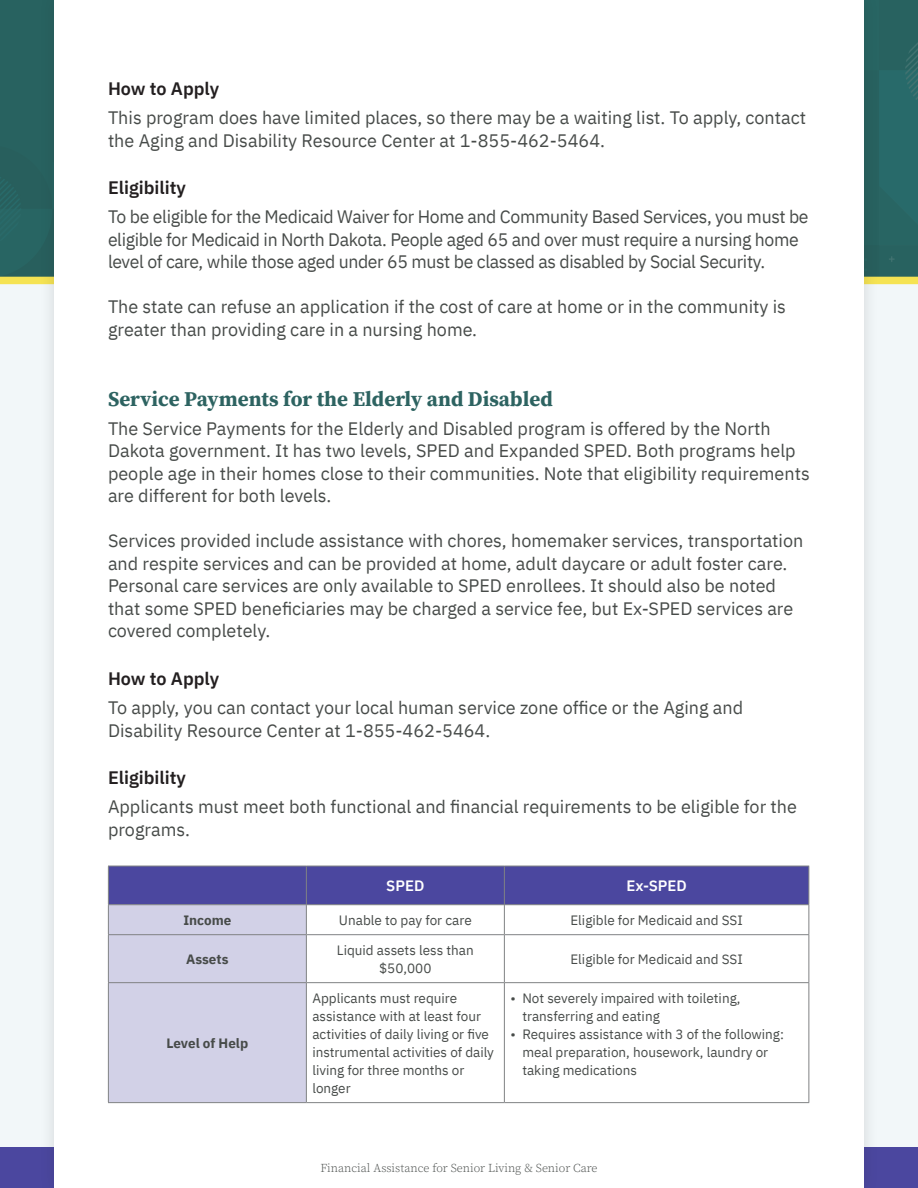
<style>
.page{position:relative;width:918px;height:1188px;background:#f2f7f9}
.page>*{position:absolute;margin:0;border:0;box-sizing:border-box;transform-origin:0 0}
.t1{font:700 21px "Source Serif Pro";color:#2d6361}
.t2{font:18px/22.5px "IBM Plex Sans";color:#474b49}
.t3{font:18px/22.5px "IBM Plex Sans";letter-spacing:-.02em;color:#474b49}
.t4{font:600 18px "IBM Plex Sans";color:#231f20}
.t5{font:600 15px "IBM Plex Sans";color:#fff}
.t6{font:13.5px/18px "IBM Plex Sans";color:#474b49}
.t7{font:700 13.5px "IBM Plex Sans";color:#474b49}
.t8{font:300 12px "Source Serif Pro";color:#474b49}
</style>
<div class="page">
<div style="left:0;top:0;width:918px;height:280px;background:#2d6361"></div>
<div style="left:0;top:277px;width:918px;height:7px;background:#f5e353"></div>
<div style="left:0;top:1148px;width:918px;height:40px;background:#4b479f"></div>
<div style="left:39px;top:0;width:841px;height:1188px;background:#231f20;opacity:.15"></div>
<div style="left:54px;top:0;width:810px;height:1188px;background:#fff"></div>
<svg style="left:108px;top:866px;width:701px;height:237px"></svg>
<hr style="left:108px;top:935px;width:1px;height:47px;background:#808284">
<hr style="left:306px;top:935px;width:1px;height:47px;background:#808284">
<hr style="left:108px;top:983px;width:1px;height:119px;background:#808284">
<hr style="left:306px;top:983px;width:1px;height:119px;background:#808284">
<hr style="left:108px;top:1102px;width:198px;height:1px;background:#808284">
<p class="t4" style="left:108px;top:75px;width:113px">How to Apply</p>
<p class="t2" style="left:108px;top:105px;width:700px">This program does have limited places, so there may be a waiting list. To apply, contact the Aging and Disability Resource Center at 1-855-462-5464.</p>
<p class="t4" style="left:108px;top:174px;width:80px">Eligibility</p>
<p class="t3" style="left:108px;top:204px;width:702px">To be eligible for the Medicaid Waiver for Home and Community Based Services, you must be eligible for Medicaid in North Dakota. People aged 65 and over must require a nursing home level of care, while those aged under 65 must be classed as disabled by Social Security.</p>
<p class="t2" style="left:108px;top:294px;width:680px">The state can refuse an application if the cost of care at home or in the community is greater than providing care in a nursing home.</p>
<p class="t1" style="left:108px;top:384px;width:446px">Service Payments for the Elderly and Disabled</p>
<p class="t2" style="left:108px;top:416px;width:703px">The Service Payments for the Elderly and Disabled program is offered by the North Dakota government. It has two levels, SPED and Expanded SPED. Both programs help people age in their homes close to their communities. Note that eligibility requirements are different for both levels.</p>
<p class="t2" style="left:108px;top:528px;width:697px">Services provided include assistance with chores, homemaker services, transportation and respite services and can be provided at home, adult daycare or adult foster care.<br>Personal care services are only available to SPED enrollees. It should also be noted that some SPED beneficiaries may be charged a service fee, but Ex-SPED services are covered completely.</p>
<p class="t4" style="left:108px;top:664px;width:113px">How to Apply</p>
<p class="t2" style="left:108px;top:695px;width:637px">To apply, you can contact your local human service zone office or the Aging and<br>Disability Resource Center at 1-855-462-5464.</p>
<p class="t4" style="left:108px;top:763px;width:80px">Eligibility</p>
<p class="t2" style="left:108px;top:794px;width:690px">Applicants must meet both functional and financial requirements to be eligible for the programs.</p>
<p class="t5" style="left:386px;top:874px;width:40px">SPED</p>
<p class="t5" style="left:626px;top:874px;width:62px">Ex-SPED</p>
<p class="t7" style="left:183px;top:909px;width:50px">Income</p>
<p class="t6" style="left:339px;top:910px;width:134px">Unable to pay for care</p>
<p class="t6" style="left:570px;top:910px;width:174px">Eligible for Medicaid and SSI</p>
<p class="t7" style="left:186px;top:948px;width:44px">Assets</p>
<p class="t6" style="left:337px;top:940px;width:138px;text-align:center">Liquid assets less than $50,000</p>
<p class="t6" style="left:570px;top:949px;width:174px">Eligible for Medicaid and SSI</p>
<p class="t7" style="left:166px;top:1032px;width:83px">Level of Help</p>
<p class="t6" style="left:312px;top:988px;width:183px">Applicants must require assistance with at least four activities of daily living or five instrumental activities of daily living for three months or longer</p>
<p class="t6" style="left:522px;top:988px;width:220px;text-indent:-12px">• Not severely impaired with toileting, transferring and eating</p>
<p class="t6" style="left:522px;top:1024px;width:263px;text-indent:-12px">• Requires assistance with 3 of the following: meal preparation, housework, laundry or taking medications</p>
<p class="t8" style="left:320px;top:1160px;width:279px">Financial Assistance for Senior Living &amp; Senior Care</p>
</div>
